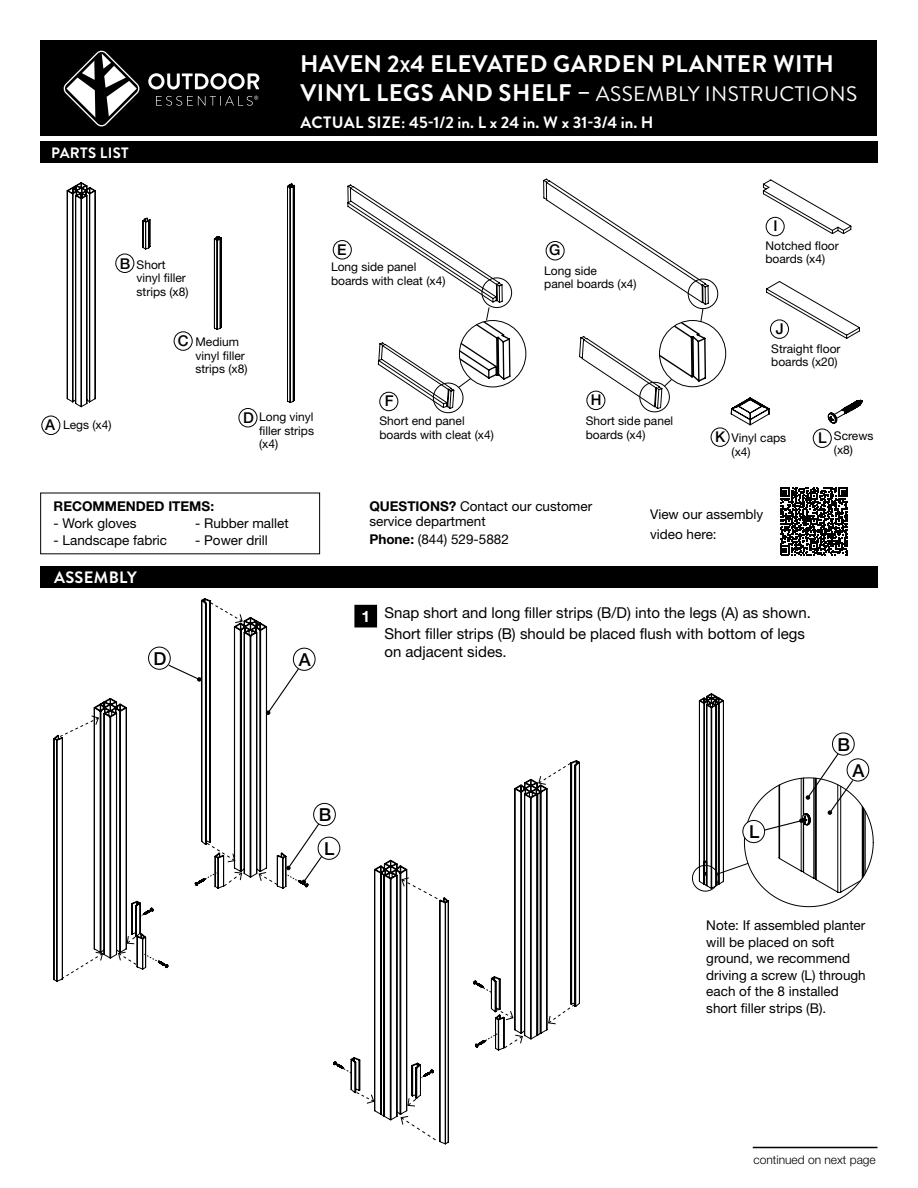
<style>
.page{position:relative;width:918px;height:1188px;background:#fff}
.page>*{position:absolute;margin:0;border:0;box-sizing:border-box;transform-origin:0 0}
.t1{font:700 24px "Brandon Grotesque";letter-spacing:.02em;color:#fff}
.t2{font:21px "Brandon Grotesque";letter-spacing:.02em;color:#fff}
.t3{font:500 17.85px/33.8px "Helvetica Neue LT Std";color:#000;text-align:center}
.t4{font:700 16.5px "Brandon Grotesque";letter-spacing:.02em;color:#fff}
.t5{font:700 15.75px "Helvetica Neue LT Std";color:#fff}
.t6{font:15px/21px "Helvetica Neue LT Std";color:#000}
.t7{font:700 15px "Brandon Grotesque";letter-spacing:.02em;color:#fff}
.t8{font:500 14.85px "Helvetica Neue LT Std";color:#000}
.t9{font:13.5px/16.5px "Helvetica Neue LT Std";color:#000}
.t10{font:700 13.5px "Helvetica Neue LT Std";color:#000}
.t11{font:12px/13.5px "Helvetica Neue LT Std";color:#000}
.t12{font:300 12px "Helvetica Neue LT Std";color:#000}
.s1{font-style:inherit}
.s2{font-size:16.8px}
.s3{font-weight:700;font-size:24px}
.s4{font-weight:700}
</style>
<div class="page">
<div style="left:40px;top:40px;width:837px;height:96px;background:#000"></div>
<div style="left:40px;top:142px;width:838px;height:21px;background:#000"></div>
<div style="left:40px;top:566px;width:838px;height:21px;background:#000"></div>
<svg style="left:766px;top:281px;width:94px;height:58px"></svg>
<div style="left:688px;top:279px;width:30px;height:30px;border:1px solid #000;border-radius:50%"></div>
<svg style="left:763px;top:179px;width:89px;height:55px"></svg>
<div style="left:433px;top:383px;width:30px;height:30px;border:1px solid #000;border-radius:50%"></div>
<div style="left:640px;top:382px;width:30px;height:30px;border:1px solid #000;border-radius:50%"></div>
<svg style="left:347px;top:184px;width:165px;height:225px"></svg>
<svg style="left:543px;top:178px;width:166px;height:231px"></svg>
<svg style="left:67px;top:182px;width:29px;height:225px"></svg>
<svg style="left:287px;top:184px;width:8px;height:219px"></svg>
<svg style="left:143px;top:218px;width:7px;height:31px"></svg>
<svg style="left:828px;top:400px;width:35px;height:23px"></svg>
<svg style="left:214px;top:236px;width:8px;height:94px"></svg>
<hr style="left:753px;top:1147px;width:125px;height:1px;background:#000">
<svg style="left:63px;top:50px;width:77px;height:77px"></svg>
<svg style="left:148px;top:73px;width:111px;height:16px"></svg>
<svg style="left:156px;top:96px;width:102px;height:10px"></svg>
<svg style="left:780px;top:487px;width:68px;height:68px"></svg>
<div style="left:333px;top:240px;width:19px;height:19px;border:1px solid #000;border-radius:50%"></div>
<div style="left:546px;top:241px;width:18px;height:19px;border:1px solid #000;border-radius:50%"></div>
<div style="left:587px;top:391px;width:18px;height:19px;border:1px solid #000;border-radius:50%"></div>
<div style="left:380px;top:392px;width:18px;height:19px;border:1px solid #000;border-radius:50%"></div>
<div style="left:116px;top:254px;width:18px;height:19px;border:1px solid #000;border-radius:50%"></div>
<div style="left:42px;top:416px;width:18px;height:19px;border:1px solid #000;border-radius:50%"></div>
<svg style="left:731px;top:397px;width:39px;height:28px"></svg>
<div style="left:174px;top:332px;width:18px;height:19px;border:1px solid #000;border-radius:50%"></div>
<div style="left:239px;top:408px;width:18px;height:19px;border:1px solid #000;border-radius:50%"></div>
<div style="left:766px;top:217px;width:18px;height:19px;border:1px solid #000;border-radius:50%"></div>
<div style="left:770px;top:320px;width:19px;height:19px;border:1px solid #000;border-radius:50%"></div>
<div style="left:711px;top:428px;width:18px;height:19px;border:1px solid #000;border-radius:50%"></div>
<div style="left:813px;top:429px;width:19px;height:19px;border:1px solid #000;border-radius:50%"></div>
<svg style="left:53px;top:598px;width:527px;height:547px"></svg>
<div style="left:313px;top:803px;width:23px;height:23px;border:1px solid #000;border-radius:50%"></div>
<div style="left:318px;top:837px;width:22px;height:23px;border:1px solid #000;border-radius:50%"></div>
<div style="left:293px;top:648px;width:22px;height:23px;border:1px solid #000;border-radius:50%"></div>
<div style="left:148px;top:647px;width:23px;height:23px;border:1px solid #000;border-radius:50%"></div>
<svg style="left:285px;top:823px;width:39px;height:61px"></svg>
<svg style="left:266px;top:667px;width:34px;height:48px"></svg>
<svg style="left:167px;top:664px;width:35px;height:18px"></svg>
<svg style="left:692px;top:693px;width:182px;height:215px"></svg>
<div style="left:743px;top:820px;width:22px;height:23px;background:#fff;border-radius:50%"></div>
<div style="left:743px;top:820px;width:22px;height:23px;border:1px solid #000;border-radius:50%"></div>
<p class="t7" style="left:51px;top:142px;width:79px">PARTS LIST</p>
<p class="t8" style="left:120px;top:255px;width:12px">B</p>
<p class="t11" style="left:137px;top:258px;width:53px">Short vinyl filler strips (x8)</p>
<p class="t8" style="left:178px;top:332px;width:12px">C</p>
<p class="t11" style="left:195px;top:335px;width:53px">Medium vinyl filler strips (x8)</p>
<h1 class="t1" style="left:300px;top:47px;width:535px"><span class="s1">HAVEN 2</span><span class="s2">x</span><span class="s1">4</span> ELEVATED GARDEN PLANTER WITH</h1>
<h2 class="t2" style="left:300px;top:79px;width:558px"><span class="s3">VINYL LEGS AND SHELF –</span> ASSEMBLY INSTRUCTIONS</h2>
<h3 class="t4" style="left:300px;top:111px;width:355px">ACTUAL SIZE: 45-1/2 in. L x 24 in. W x 31-3/4 in. H</h3>
<p class="t8" style="left:773px;top:217px;width:6px">I</p>
<p class="t8" style="left:337px;top:240px;width:11px">E</p>
<p class="t11" style="left:331px;top:260px;width:116px">Long side panel boards with cleat (x4)</p>
<p class="t8" style="left:549px;top:241px;width:13px">G</p>
<p class="t11" style="left:544px;top:263px;width:94px">Long side<br>panel boards (x4)</p>
<p class="t11" style="left:766px;top:239px;width:75px">Notched floor boards (x4)</p>
<p class="t8" style="left:776px;top:320px;width:9px">J</p>
<p class="t11" style="left:771px;top:341px;width:71px">Straight floor boards (x20)</p>
<p class="t8" style="left:385px;top:392px;width:10px">F</p>
<p class="t8" style="left:591px;top:391px;width:12px">H</p>
<p class="t8" style="left:243px;top:409px;width:12px">D</p>
<p class="t11" style="left:259px;top:410px;width:56px;text-align:justify">Long vinyl filler strips (x4)</p>
<p class="t11" style="left:379px;top:414px;width:116px">Short end panel boards with cleat (x4)</p>
<p class="t8" style="left:45px;top:416px;width:11px">A</p>
<p class="t11" style="left:586px;top:414px;width:89px">Short side panel boards (x4)</p>
<p class="t11" style="left:63px;top:417px;width:50px">Legs (x4)</p>
<p class="t8" style="left:715px;top:428px;width:12px">K</p>
<p class="t8" style="left:818px;top:428px;width:10px">L</p>
<p class="t11" style="left:834px;top:429px;width:41px">Screws (x8)</p>
<p class="t11" style="left:732px;top:431px;width:56px">Vinyl caps (x4)</p>
<p class="t10" style="left:54px;top:498px;width:162px">RECOMMENDED ITEMS:</p>
<p class="t9" style="left:54px;top:515px;width:84px">- Work gloves</p>
<p class="t9" style="left:54px;top:532px;width:115px">- Landscape fabric</p>
<p class="t9" style="left:195px;top:515px;width:95px">- Rubber mallet</p>
<p class="t9" style="left:195px;top:532px;width:74px">- Power drill</p>
<h3 class="t4" style="left:54px;top:566px;width:84px">ASSEMBLY</h3>
<h3 class="t3" style="left:153px;top:641px;width:14px">D</h3>
<h3 class="t3" style="left:299px;top:642px;width:13px">A</h3>
<p class="t9" style="left:369px;top:498px;width:224px;line-height:15px"><span class="s4">QUESTIONS?</span> Contact our customer service department</p>
<p class="t9" style="left:369px;top:531px;width:141px"><span class="s4">Phone:</span> (844) 529-5882</p>
<p class="t9" style="left:650px;top:505px;width:115px;line-height:19.5px">View our assembly video here:</p>
<h3 class="t5" style="left:362px;top:606px;width:10px">1</h3>
<p class="t6" style="left:384px;top:602px;width:428px">Snap short and long filler strips (B/D) into the legs (A) as shown.<br>Short filler strips (B) should be placed flush with bottom of legs</p>
<p class="t6" style="left:384px;top:641px;width:124px">on adjacent sides.</p>
<h3 class="t3" style="left:319px;top:798px;width:17px">B<br>L</h3>
<h3 class="t3" style="left:838px;top:727px;width:14px">B</h3>
<h3 class="t3" style="left:749px;top:815px;width:12px">L</h3>
<h3 class="t3" style="left:852px;top:753px;width:13px">A</h3>
<p class="t9" style="left:706px;top:917px;width:161px">Note: If assembled planter will be placed on soft ground, we recommend driving a screw (L) through each of the 8 installed short filler strips (B).</p>
<p class="t12" style="left:754px;top:1153px;width:124px">continued on next page</p>
</div>
